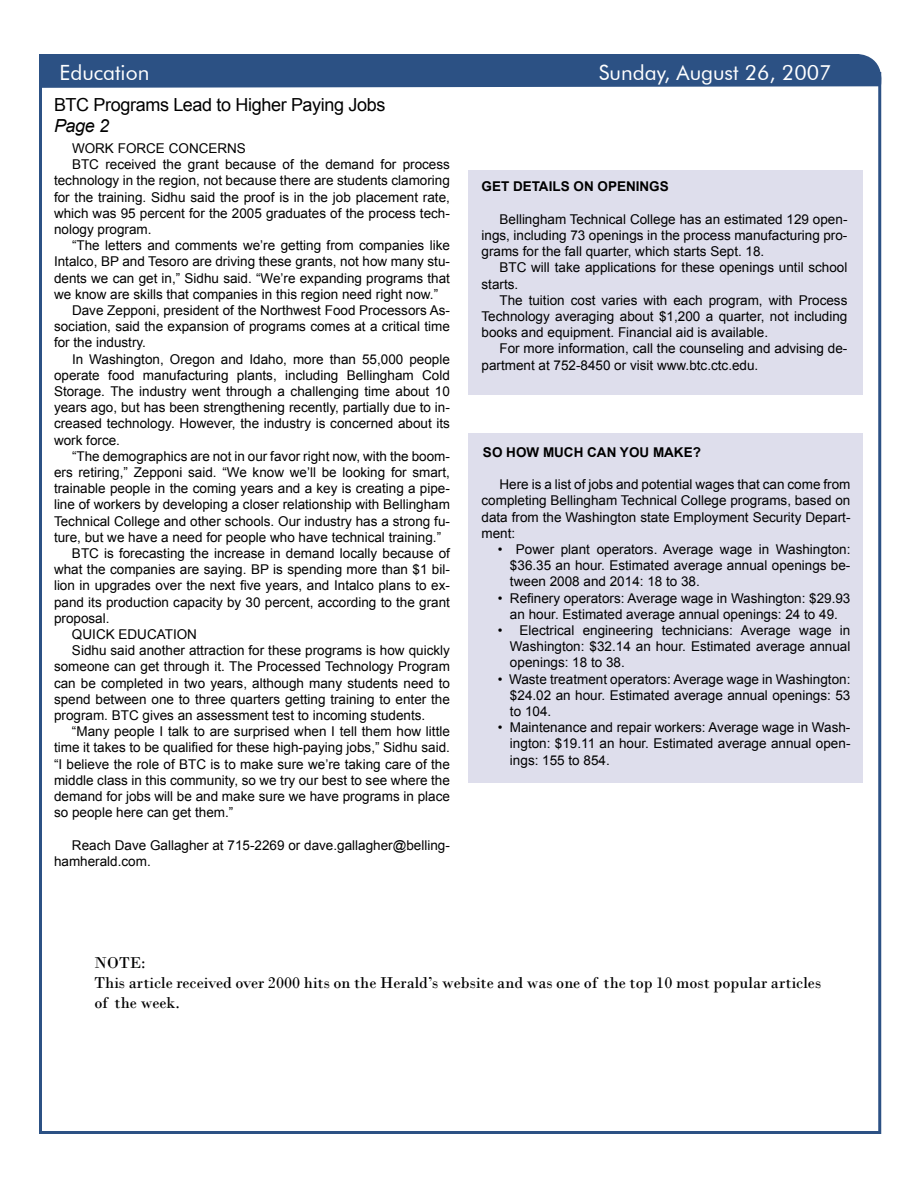
<style>
.page{position:relative;width:918px;height:1188px;background:#fff}
.page>*{position:absolute;margin:0;border:0;box-sizing:border-box;transform-origin:0 0}
.t1{font:21px "Futura BT";color:#fff}
.t2{font:18px "Arial";letter-spacing:-.02em;color:#000}
.t3{font:italic 18px "Arial";color:#000}
.t4{font:16.5px/19.8px "Bodoni";color:#000}
.t5{font:13.5px/16.2px "Arial";color:#000;text-align:justify}
.t6{font:700 13.5px "Arial";color:#000}
</style>
<div class="page">
<div style="left:468px;top:434px;width:394px;height:349px;background:#dedeec"></div>
<div style="left:469px;top:170px;width:394px;height:224px;background:#dedeec"></div>
<div style="left:39px;top:54px;width:843px;height:34px;background:#2c5184"></div>
<h1 class="t1" style="left:59px;top:59px;width:91px">Education</h1>
<h1 class="t1" style="left:599px;top:60px;width:234px">Sunday, August 26, 2007</h1>
<h2 class="t2" style="left:54px;top:92px;width:333px">BTC Programs Lead to Higher Paying Jobs</h2>
<h2 class="t3" style="left:54px;top:114px;width:57px">Page 2</h2>
<p class="t5" style="left:72px;top:140px;width:176px">WORK FORCE CONCERNS</p>
<p class="t5" style="left:72px;top:156px;width:379px">BTC received the grant because of the demand for process</p>
<p class="t5" style="left:54px;top:173px;width:397px">technology in the region, not because there are students clamoring</p>
<p class="t5" style="left:54px;top:189px;width:397px">for the training. Sidhu said the proof is in the job placement rate,</p>
<p class="t5" style="left:54px;top:205px;width:397px">which was 95 percent for the 2005 graduates of the process tech-</p>
<p class="t5" style="left:54px;top:221px;width:99px">nology program.</p>
<p class="t5" style="left:72px;top:237px;width:379px">“The letters and comments we’re getting from companies like</p>
<p class="t5" style="left:54px;top:254px;width:398px">Intalco, BP and Tesoro are driving these grants, not how many stu-</p>
<p class="t5" style="left:54px;top:270px;width:398px">dents we can get in,” Sidhu said. “We’re expanding programs that</p>
<p class="t5" style="left:54px;top:286px;width:386px">we know are skills that companies in this region need right now.”</p>
<p class="t5" style="left:72px;top:302px;width:379px">Dave Zepponi, president of the Northwest Food Processors As-</p>
<p class="t5" style="left:54px;top:318px;width:397px">sociation, said the expansion of programs comes at a critical time</p>
<p class="t5" style="left:54px;top:335px;width:94px">for the industry.</p>
<p class="t5" style="left:72px;top:351px;width:379px">In Washington, Oregon and Idaho, more than 55,000 people</p>
<p class="t5" style="left:54px;top:367px;width:397px">operate food manufacturing plants, including Bellingham Cold</p>
<p class="t5" style="left:54px;top:383px;width:397px">Storage. The industry went through a challenging time about 10</p>
<p class="t5" style="left:54px;top:399px;width:397px">years ago, but has been strengthening recently, partially due to in-</p>
<p class="t5" style="left:54px;top:416px;width:397px">creased technology. However, the industry is concerned about its</p>
<p class="t5" style="left:54px;top:432px;width:68px">work force.</p>
<p class="t5" style="left:72px;top:448px;width:379px">“The demographics are not in our favor right now, with the boom-</p>
<p class="t5" style="left:54px;top:464px;width:397px">ers retiring,” Zepponi said. “We know we’ll be looking for smart,</p>
<p class="t5" style="left:54px;top:480px;width:397px">trainable people in the coming years and a key is creating a pipe-</p>
<p class="t5" style="left:54px;top:497px;width:397px">line of workers by developing a closer relationship with Bellingham</p>
<p class="t5" style="left:54px;top:513px;width:398px">Technical College and other schools. Our industry has a strong fu-</p>
<p class="t5" style="left:54px;top:529px;width:389px">ture, but we have a need for people who have technical training.”</p>
<p class="t5" style="left:72px;top:545px;width:379px">BTC is forecasting the increase in demand locally because of</p>
<p class="t5" style="left:54px;top:561px;width:397px">what the companies are saying. BP is spending more than $1 bil-</p>
<p class="t5" style="left:54px;top:578px;width:397px">lion in upgrades over the next five years, and Intalco plans to ex-</p>
<p class="t5" style="left:54px;top:594px;width:397px">pand its production capacity by 30 percent, according to the grant</p>
<p class="t5" style="left:54px;top:610px;width:57px">proposal.</p>
<p class="t5" style="left:72px;top:626px;width:127px">QUICK EDUCATION</p>
<p class="t5" style="left:72px;top:642px;width:379px">Sidhu said another attraction for these programs is how quickly</p>
<p class="t5" style="left:54px;top:659px;width:397px">someone can get through it. The Processed Technology Program</p>
<p class="t5" style="left:54px;top:675px;width:398px">can be completed in two years, although many students need to</p>
<p class="t5" style="left:54px;top:691px;width:397px">spend between one to three quarters getting training to enter the</p>
<p class="t5" style="left:54px;top:707px;width:373px">program. BTC gives an assessment test to incoming students.</p>
<p class="t5" style="left:72px;top:723px;width:379px">“Many people I talk to are surprised when I tell them how little</p>
<p class="t5" style="left:54px;top:740px;width:397px">time it takes to be qualified for these high-paying jobs,” Sidhu said.</p>
<p class="t5" style="left:54px;top:756px;width:397px">“I believe the role of BTC is to make sure we’re taking care of the</p>
<p class="t5" style="left:54px;top:772px;width:397px">middle class in this community, so we try our best to see where the</p>
<p class="t5" style="left:54px;top:788px;width:397px">demand for jobs will be and make sure we have programs in place</p>
<p class="t5" style="left:54px;top:804px;width:181px">so people here can get them.”</p>
<p class="t5" style="left:54px;top:837px;width:397px;text-indent:18px">Reach Dave Gallagher at 715-2269 or dave.gallagher@belling&shy;hamherald.com.</p>
<p class="t6" style="left:482px;top:178px;width:189px">GET DETAILS ON OPENINGS</p>
<p class="t5" style="left:482px;top:211px;width:367px;text-indent:18px">Bellingham Technical College has an estimated 129 open&shy;ings, including 73 openings in the process manufacturing pro&shy;grams for the fall quarter, which starts Sept. 18.</p>
<p class="t5" style="left:482px;top:260px;width:367px;text-indent:18px">BTC will take applications for these openings until school starts.</p>
<p class="t5" style="left:482px;top:292px;width:367px;text-indent:18px">The tuition cost varies with each program, with Process Technology averaging about $1,200 a quarter, not including books and equipment. Financial aid is available.</p>
<p class="t5" style="left:482px;top:341px;width:367px;text-indent:18px">For more information, call the counseling and advising de&shy;partment at 752-8450 or visit www.btc.ctc.edu.</p>
<p class="t6" style="left:483px;top:443px;width:219px">SO HOW MUCH CAN YOU MAKE?</p>
<p class="t5" style="left:482px;top:477px;width:370px;text-indent:18px">Here is a list of jobs and potential wages that can come from completing Bellingham Technical College programs, based on data from the Washington state Employment Security Depart&shy;ment:</p>
<p class="t5" style="left:510px;top:541px;width:342px;text-indent:-12px">• Power plant operators. Average wage in Washington: $36.35 an hour. Estimated average annual openings be&shy;tween 2008 and 2014: 18 to 38.</p>
<p class="t5" style="left:498px;top:590px;width:354px;text-align:center">• Refinery operators: Average wage in Washington: $29.93 an hour. Estimated average annual openings: 24 to 49.</p>
<p class="t5" style="left:510px;top:622px;width:342px;text-indent:-12px">• Electrical engineering technicians: Average wage in Washington: $32.14 an hour. Estimated average annual openings: 18 to 38.</p>
<p class="t5" style="left:510px;top:671px;width:342px;text-indent:-12px">• Waste treatment operators: Average wage in Washington: $24.02 an hour. Estimated average annual openings: 53 to 104.</p>
<p class="t5" style="left:510px;top:720px;width:342px;text-indent:-12px">• Maintenance and repair workers: Average wage in Wash&shy;ington: $19.11 an hour. Estimated average annual open&shy;ings: 155 to 854.</p>
<p class="t4" style="left:94px;top:953px;width:728px">NOTE:<br>This article received over 2000 hits on the Herald’s website and was one of the top 10 most popular articles of the week.</p>
</div>
